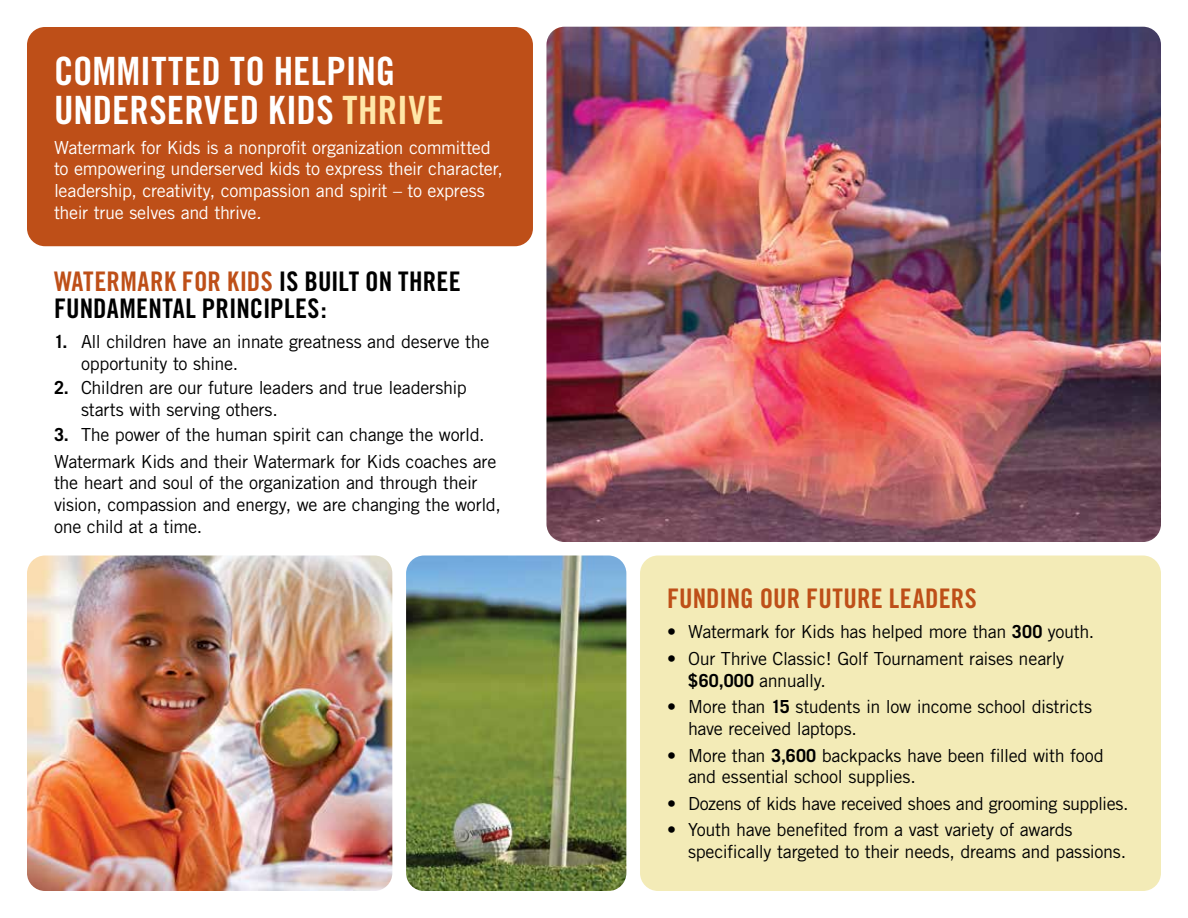
<style>
.page{position:relative;width:1188px;height:918px;background:#fff}
.page>*{position:absolute;margin:0;border:0;box-sizing:border-box;transform-origin:0 0}
.t1{font:39px/39px "Trade Gothic Bold Cond Twenty";letter-spacing:.005em;color:#fff}
.t2{font:27px/27px "Trade Gothic Bold Cond Twenty";letter-spacing:.005em;color:#000}
.t3{font:27px "Trade Gothic Bold Cond Twenty";letter-spacing:.01em;color:#be4f18}
.t4{font:18px/21.8px "Trade Gothic";letter-spacing:-.02em;color:#000}
.t5{font:18px/21.8px "Trade Gothic";letter-spacing:-.015em;color:#fff}
.s1{color:#ffe7a8}
.s2{font-style:italic}
.s3{color:#be4f18}
.s4{font-weight:700}
</style>
<div class="page">
<img style="left:546px;top:27px;width:615px;height:515px">
<img style="left:406px;top:556px;width:220px;height:335px">
<img style="left:27px;top:556px;width:365px;height:335px">
<div style="left:27px;top:27px;width:506px;height:219px;background:#be4f18;border-radius:18px"></div>
<div style="left:640px;top:556px;width:521px;height:335px;background:#f3ebb7;border-radius:18px"></div>
<h1 class="t1" style="left:54px;top:51px;width:391px">COMMITTED TO HELPING<br>UNDERSERVED KIDS <span class="s1">THRIVE</span></h1>
<p class="t5" style="left:54px;top:136px;width:450px">Watermark for Kids is a nonprofit organization committed to empowering underserved kids to express their character, leadership, creativity, compassion and spirit – to express their true selves and thrive<span class="s2">.</span></p>
<h2 class="t2" style="left:54px;top:268px;width:408px"><span class="s3">WATERMARK FOR KIDS</span> IS BUILT ON THREE<br>FUNDAMENTAL PRINCIPLES:</h2>
<p class="t4" style="left:81px;top:331px;width:410px;text-indent:-27px"><span class="s4">1.</span> All children have an innate greatness and deserve the opportunity to shine.</p>
<p class="t4" style="left:81px;top:377px;width:387px;text-indent:-27px"><span class="s4">2.</span> Children are our future leaders and true leadership starts with serving others.</p>
<p class="t4" style="left:54px;top:420px;width:444px;line-height:27.2px"><span class="s4">3.</span> The power of the human spirit can change the world.<br>Watermark Kids and their Watermark for Kids coaches are</p>
<p class="t4" style="left:54px;top:472px;width:448px">the heart and soul of the organization and through their vision, compassion and energy, we are changing the world, one child at a time.</p>
<h2 class="t3" style="left:667px;top:582px;width:311px">FUNDING OUR FUTURE LEADERS</h2>
<p class="t4" style="left:667px;top:621px;width:429px">• Watermark for Kids has helped more than <span class="s4">300</span> youth.</p>
<p class="t4" style="left:688px;top:647px;width:378px;text-indent:-21px">• Our Thrive Classic! Golf Tournament raises nearly <span class="s4">$60,000</span> annually.</p>
<p class="t4" style="left:688px;top:696px;width:406px;text-indent:-21px">• More than <span class="s4">15</span> students in low income school districts have received laptops.</p>
<p class="t4" style="left:688px;top:744px;width:417px;text-indent:-21px">• More than <span class="s4">3,600</span> backpacks have been filled with food and essential school supplies.</p>
<p class="t4" style="left:667px;top:792px;width:463px">• Dozens of kids have received shoes and grooming supplies.</p>
<p class="t4" style="left:688px;top:819px;width:440px;text-indent:-21px">• Youth have benefited from a vast variety of awards specifically targeted to their needs, dreams and passions.</p>
</div>
